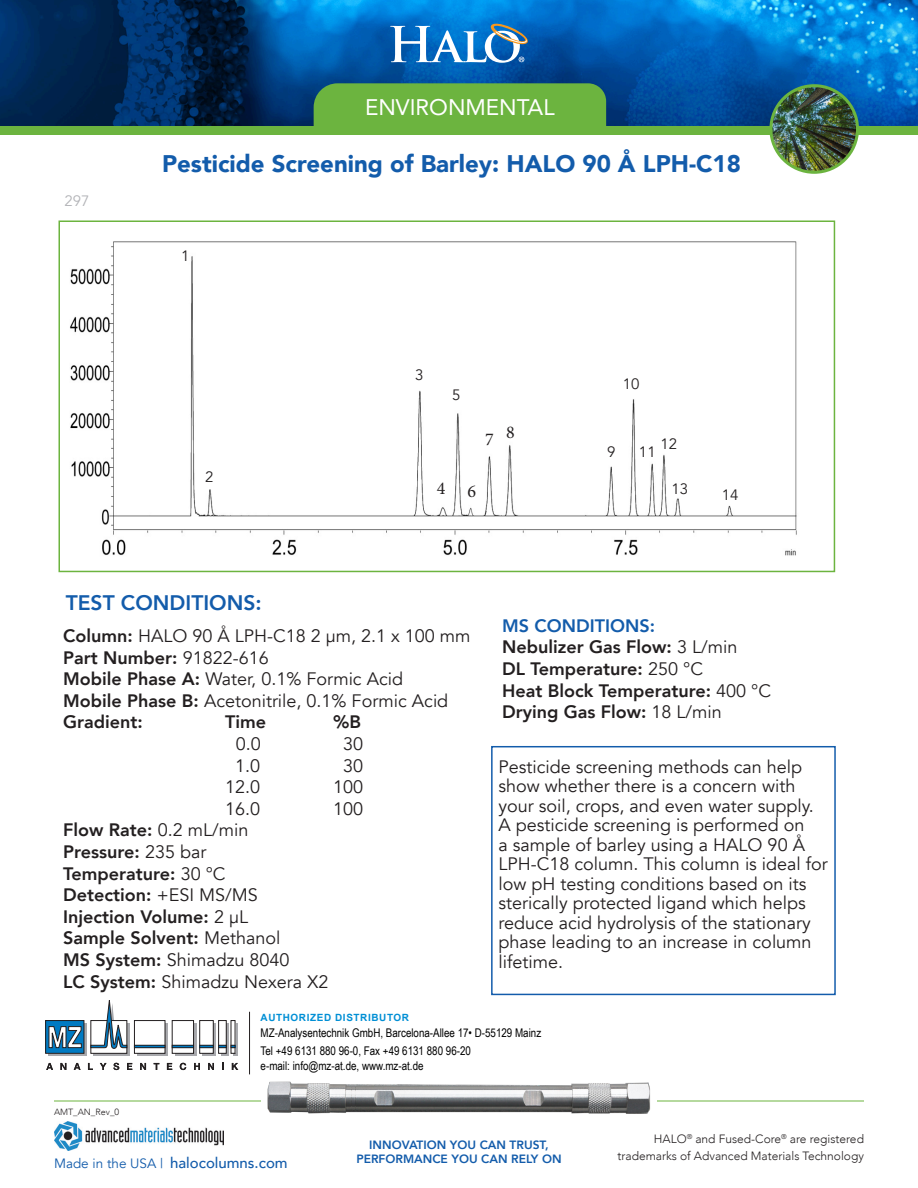
<style>
.page{position:relative;width:918px;height:1188px;background:#fff}
.page>*{position:absolute;margin:0;border:0;box-sizing:border-box;transform-origin:0 0}
.Headline{font:900 24px "Avenir";color:#135cab}
.t1{font:22.5px "Avenir";color:#fff}
.Headline-2{font:800 21px "Avenir";color:#135cab}
.t2{font:18px/19.5px "Avenir";color:#231f20}
.t3{font:800 18px "Avenir";color:#231f20}
.t4{font:800 18px "Avenir";color:#135cab}
.t5{font:18px "Minion Pro";color:#231f20}
.t6{font:500 15px "Avenir";color:#135cab}
.t7{font:15px "Avenir";color:#231f20}
.t8{font:15px "Avenir";color:#b2b3b7}
.t9{font:13.5px "Avenir";color:#135cab}
.t10{font:12px/18.3px "Arial Narrow";color:#000}
.t11{font:300 12px/16.5px "Avenir";color:#231f20;text-align:right}
.t12{font:800 12px "Avenir";color:#135cab}
.t13{font:700 9.9px "Arial";letter-spacing:.06em;color:#008fd5}
.t14{font:300 9px "Avenir";color:#231f20}
.s1{font-weight:800}
.s2{font-weight:400}
</style>
<div class="page">
<img style="left:0;top:0;width:918px;height:126px">
<svg style="left:390px;top:22px;width:139px;height:41px"></svg>
<div style="left:0;top:126px;width:918px;height:9px;background:#6cb43f"></div>
<div style="left:314px;top:83px;width:292px;height:43px;background:#6cb43f"></div>
<img style="left:771px;top:86px;width:87px;height:86px;border-radius:43px">
<div style="left:769px;top:84px;width:90px;height:90px;border:3px solid #6cb43f;border-radius:50%"></div>
<hr style="left:54px;top:1101px;width:810px;height:1px;background:#6cb43f">
<img style="left:262px;top:1081px;width:395px;height:33px">
<img style="left:54px;top:1121px;width:170px;height:30px">
<img style="left:70px;top:241px;width:727px;height:315px">
<div style="left:58px;top:220px;width:777px;height:352px;border:2px solid #6cb43f"></div>
<div style="left:491px;top:746px;width:345px;height:249px;border:1px solid #135cab"></div>
<div style="left:45px;top:1020px;width:39px;height:34px;border:1px solid #231f20"></div>
<svg style="left:46px;top:1000px;width:192px;height:70px"></svg>
<hr style="left:249px;top:1012px;width:1px;height:62px;background:#231f20">
<p class="t1" style="left:365px;top:89px;width:191px">ENVIRONMENTAL</p>
<p class="t8" style="left:64px;top:192px;width:27px">297</p>
<p class="Headline" style="left:162px;top:143px;width:581px">Pesticide Screening of Barley: HALO 90 Å LPH-C18</p>
<p class="t7" style="left:181px;top:247px;width:10px">1</p>
<p class="t7" style="left:205px;top:468px;width:10px">2</p>
<p class="t7" style="left:415px;top:365px;width:10px">3</p>
<p class="t7" style="left:452px;top:386px;width:10px">5</p>
<p class="t5" style="left:485px;top:428px;width:10px">7</p>
<p class="t5" style="left:506px;top:420px;width:10px">8</p>
<p class="t5" style="left:437px;top:476px;width:10px">4</p>
<p class="t5" style="left:467px;top:479px;width:10px">6</p>
<p class="t7" style="left:623px;top:375px;width:18px">10</p>
<p class="t7" style="left:607px;top:443px;width:10px">9</p>
<p class="t7" style="left:639px;top:443px;width:18px">11</p>
<p class="t7" style="left:661px;top:435px;width:18px">12</p>
<p class="t7" style="left:671px;top:480px;width:18px">13</p>
<p class="t7" style="left:722px;top:486px;width:18px">14</p>
<p class="Headline-2" style="left:66px;top:586px;width:197px">TEST CONDITIONS:</p>
<p class="t2" style="left:63px;top:626px;width:409px"><span class="s1">Column:</span> HALO 90 Å LPH-C18 2 µm, 2.1 x 100 mm</p>
<p class="t3" style="left:63px;top:643px;width:207px">Part Number: <span class="s2">91822-616</span></p>
<p class="t2" style="left:63px;top:670px;width:341px"><span class="s1">Mobile Phase A:</span> Water, 0.1% Formic Acid</p>
<p class="t2" style="left:63px;top:691px;width:387px"><span class="s1">Mobile Phase B:</span> Acetonitrile, 0.1% Formic Acid</p>
<p class="t3" style="left:63px;top:708px;width:81px">Gradient:</p>
<p class="t3" style="left:225px;top:708px;width:43px">Time</p>
<p class="t3" style="left:333px;top:708px;width:29px">%B</p>
<p class="t2" style="left:236px;top:734px;width:27px">0.0</p>
<p class="t2" style="left:343px;top:734px;width:22px">30</p>
<p class="t2" style="left:235px;top:756px;width:27px">1.0</p>
<p class="t2" style="left:343px;top:756px;width:22px">30</p>
<p class="t2" style="left:225px;top:778px;width:37px">12.0</p>
<p class="t2" style="left:333px;top:778px;width:32px">100</p>
<p class="t2" style="left:225px;top:799px;width:37px">16.0</p>
<p class="t2" style="left:333px;top:799px;width:32px">100</p>
<p class="t3" style="left:63px;top:816px;width:187px">Flow Rate: <span class="s2">0.2 mL/min</span></p>
<p class="t3" style="left:63px;top:838px;width:145px">Pressure: <span class="s2">235 bar</span></p>
<p class="t3" style="left:63px;top:859px;width:164px">Temperature: <span class="s2">30 °C</span></p>
<p class="t3" style="left:63px;top:881px;width:196px">Detection: <span class="s2">+ESI MS/MS</span></p>
<p class="t3" style="left:63px;top:903px;width:187px">Injection Volume: <span class="s2">2 µL</span></p>
<p class="t3" style="left:63px;top:924px;width:219px">Sample Solvent: <span class="s2">Methanol</span></p>
<p class="t2" style="left:63px;top:950px;width:228px"><span class="s1">MS System:</span> Shimadzu 8040</p>
<p class="t2" style="left:63px;top:972px;width:267px"><span class="s1">LC System:</span> Shimadzu Nexera X2</p>
<p class="t13" style="left:261px;top:1011px;width:150px">AUTHORIZED DISTRIBUTOR</p>
<p class="t4" style="left:502px;top:612px;width:154px">MS CONDITIONS:</p>
<p class="t3" style="left:502px;top:633px;width:237px">Nebulizer Gas Flow: <span class="s2">3 L/min</span></p>
<p class="t3" style="left:502px;top:655px;width:202px">DL Temperature: <span class="s2">250 °C</span></p>
<p class="t3" style="left:502px;top:676px;width:270px">Heat Block Temperature: <span class="s2">400 °C</span></p>
<p class="t3" style="left:502px;top:698px;width:221px">Drying Gas Flow: <span class="s2">18 L/min</span></p>
<p class="t2" style="left:499px;top:757px;width:331px">Pesticide screening methods can help show whether there is a concern with your soil, crops, and even water supply.<br>A pesticide screening is performed on<br>a sample of barley using a HALO 90 Å LPH-C18 column. This column is ideal for low pH testing conditions based on its sterically protected ligand which helps reduce acid hydrolysis of the stationary phase leading to an increase in column lifetime.</p>
<p class="t14" style="left:54px;top:1106px;width:67px">AMT_AN_Rev_0</p>
<p class="t10" style="left:261px;top:1023px;width:282px">MZ-Analysentechnik GmbH, Barcelona-Allee 17• D-55129 Mainz<br>Tel +49 6131 880 96-0, Fax +49 6131 880 96-20</p>
<p class="t10" style="left:261px;top:1056px;width:164px">e-mail: info@mz-at.de, www.mz-at.de</p>
<p class="t12" style="left:369px;top:1135px;width:181px">INNOVATION YOU CAN TRUST,</p>
<p class="t9" style="left:54px;top:1156px;width:111px">Made in the USA |</p>
<p class="t12" style="left:356px;top:1150px;width:207px">PERFORMANCE YOU CAN RELY ON</p>
<p class="t6" style="left:170px;top:1150px;width:119px">halocolumns.com</p>
<p class="t11" style="left:617px;top:1131px;width:248px">HALO<sup>®</sup> and Fused-Core<sup>®</sup> are registered trademarks of Advanced Materials Technology</p>
</div>
